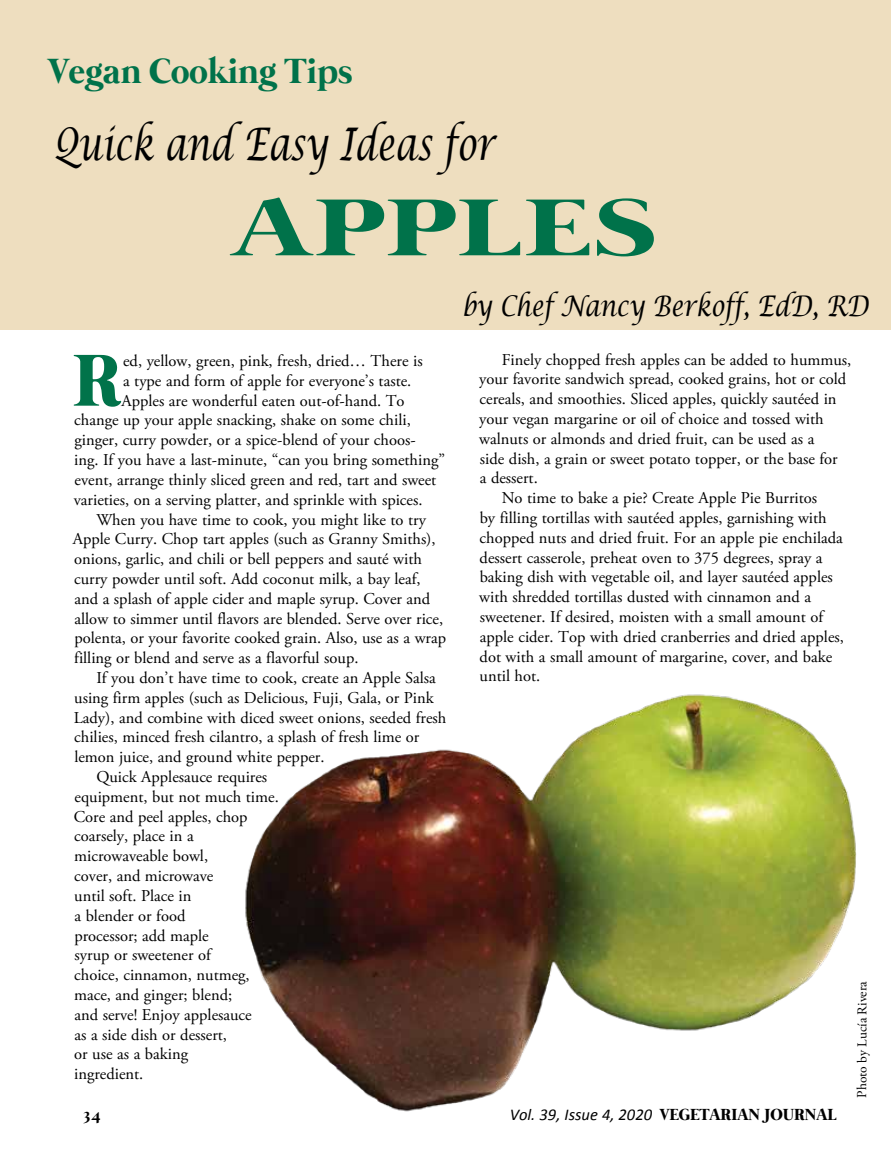
<style>
.page{position:relative;width:891px;height:1175px;background:#fff}
.page>*{position:absolute;margin:0;border:0;box-sizing:border-box;transform-origin:0 0}
.t1{font:700 82.5px "Mermaid";letter-spacing:.04em;color:#00724a;scale:1.39 1}
.t2{font:700 75.15px "Mermaid";color:#01734a}
.t3{font:italic 45px "Lucida Calligraphy";color:#000;scale:.74 1}
.t4{font:700 36px "Mermaid";color:#00724a}
.t5{font:italic 28.5px "Lucida Calligraphy";color:#000;scale:.81 1}
.t6{font:16.5px "Adobe Garamond Pro";color:#000}
.t7{font:16.5px "Adobe Garamond Pro";letter-spacing:-.055em;color:#000}
.t8{font:italic 16.5px "Calibri";color:#000}
.t9{font:700 16.5px "Mermaid";color:#000}
.t10{font:13.5px "Adobe Garamond Pro";letter-spacing:-.005em;color:#000}
.s1{font-family:"Mermaid";font-weight:700;font-style:normal}
</style>
<div class="page">
<div style="left:0;top:0;width:891px;height:329px;background:#eedebf"></div>
<img style="left:245px;top:694px;width:612px;height:418px">
<h3 class="t4" style="left:48px;top:50px;width:306px">Vegan Cooking Tips</h3>
<h3 class="t3" style="left:54px;top:117px;width:598px">Quick and Easy Ideas for</h3>
<h1 class="t1" style="left:233px;top:181px;width:306px">APPLES</h1>
<h3 class="t5" style="left:462px;top:288px;width:504px">by Chef Nancy Berkoff, EdD, RD</h3>
<h2 class="t2" style="left:73px;top:338px;width:51px">R</h2>
<p class="t6" style="left:123px;top:351px;width:301px">ed, yellow, green, pink, fresh, dried… There is</p>
<p class="t6" style="left:123px;top:371px;width:290px">a type and form of apple for everyone’s taste.</p>
<p class="t6" style="left:121px;top:390px;width:285px">Apples are wonderful eaten out-of-hand. To</p>
<p class="t6" style="left:74px;top:410px;width:338px">change up your apple snacking, shake on some chili,</p>
<p class="t6" style="left:74px;top:430px;width:343px">ginger, curry powder, or a spice-blend of your choos-</p>
<p class="t6" style="left:74px;top:450px;width:372px">ing. If you have a last-minute, “can you bring something”</p>
<p class="t6" style="left:75px;top:470px;width:363px">event, arrange thinly sliced green and red, tart and sweet</p>
<p class="t6" style="left:74px;top:489px;width:350px">varieties, on a serving platter, and sprinkle with spices.</p>
<p class="t6" style="left:96px;top:509px;width:331px">When you have time to cook, you might like to try</p>
<p class="t6" style="left:73px;top:529px;width:364px">Apple Curry. Chop tart apples (such as Granny Smiths),</p>
<p class="t6" style="left:74px;top:549px;width:349px">onions, garlic, and chili or bell peppers and sauté with</p>
<p class="t6" style="left:74px;top:569px;width:348px">curry powder until soft. Add coconut milk, a bay leaf,</p>
<p class="t6" style="left:75px;top:588px;width:357px">and a splash of apple cider and maple syrup. Cover and</p>
<p class="t6" style="left:75px;top:608px;width:370px">allow to simmer until flavors are blended. Serve over rice,</p>
<p class="t6" style="left:74px;top:628px;width:373px">polenta, or your favorite cooked grain. Also, use as a wrap</p>
<p class="t7" style="left:74px;top:648px;width:286px">filling or blend and serve as a flavorful soup.</p>
<p class="t6" style="left:96px;top:668px;width:341px">If you don’t have time to cook, create an Apple Salsa</p>
<p class="t6" style="left:74px;top:687px;width:361px">using firm apples (such as Delicious, Fuji, Gala, or Pink</p>
<p class="t6" style="left:74px;top:707px;width:374px">Lady), and combine with diced sweet onions, seeded fresh</p>
<p class="t6" style="left:74px;top:727px;width:347px">chilies, minced fresh cilantro, a splash of fresh lime or</p>
<p class="t6" style="left:74px;top:747px;width:252px">lemon juice, and ground white pepper.</p>
<p class="t6" style="left:96px;top:767px;width:172px">Quick Applesauce requires</p>
<p class="t6" style="left:75px;top:786px;width:206px">equipment, but not much time.</p>
<p class="t6" style="left:74px;top:806px;width:175px">Core and peel apples, chop</p>
<p class="t6" style="left:74px;top:826px;width:121px">coarsely, place in a</p>
<p class="t6" style="left:74px;top:846px;width:135px">microwaveable bowl,</p>
<p class="t6" style="left:74px;top:866px;width:141px">cover, and microwave</p>
<p class="t6" style="left:74px;top:885px;width:119px">until soft. Place in</p>
<p class="t6" style="left:75px;top:905px;width:112px">a blender or food</p>
<p class="t6" style="left:74px;top:925px;width:136px">processor; add maple</p>
<p class="t6" style="left:75px;top:945px;width:140px">syrup or sweetener of</p>
<p class="t6" style="left:74px;top:965px;width:177px">choice, cinnamon, nutmeg,</p>
<p class="t6" style="left:74px;top:984px;width:160px">mace, and ginger; blend;</p>
<p class="t6" style="left:75px;top:1004px;width:179px">and serve! Enjoy applesauce</p>
<p class="t6" style="left:75px;top:1024px;width:154px">as a side dish or dessert,</p>
<p class="t6" style="left:74px;top:1044px;width:115px">or use as a baking</p>
<p class="t6" style="left:74px;top:1064px;width:71px">ingredient.</p>
<p class="t6" style="left:502px;top:349px;width:351px">Finely chopped fresh apples can be added to hummus,</p>
<p class="t6" style="left:479px;top:369px;width:369px">your favorite sandwich spread, cooked grains, hot or cold</p>
<p class="t6" style="left:480px;top:389px;width:358px">cereals, and smoothies. Sliced apples, quickly sautéed in</p>
<p class="t6" style="left:479px;top:409px;width:346px">your vegan margarine or oil of choice and tossed with</p>
<p class="t6" style="left:479px;top:428px;width:337px">walnuts or almonds and dried fruit, can be used as a</p>
<p class="t6" style="left:480px;top:448px;width:359px">side dish, a grain or sweet potato topper, or the base for</p>
<p class="t6" style="left:480px;top:468px;width:59px">a dessert.</p>
<p class="t6" style="left:502px;top:488px;width:317px">No time to bake a pie? Create Apple Pie Burritos</p>
<p class="t6" style="left:480px;top:508px;width:349px">by filling tortillas with sautéed apples, garnishing with</p>
<p class="t6" style="left:480px;top:527px;width:365px">chopped nuts and dried fruit. For an apple pie enchilada</p>
<p class="t6" style="left:480px;top:547px;width:345px">dessert casserole, preheat oven to 375 degrees, spray a</p>
<p class="t6" style="left:480px;top:567px;width:355px">baking dish with vegetable oil, and layer sautéed apples</p>
<p class="t6" style="left:479px;top:587px;width:333px">with shredded tortillas dusted with cinnamon and a</p>
<p class="t6" style="left:480px;top:607px;width:347px">sweetener. If desired, moisten with a small amount of</p>
<p class="t6" style="left:480px;top:626px;width:366px">apple cider. Top with dried cranberries and dried apples,</p>
<p class="t6" style="left:480px;top:646px;width:354px">dot with a small amount of margarine, cover, and bake</p>
<p class="t6" style="left:480px;top:666px;width:62px">until hot.</p>
<p class="t10" style="left:854px;top:1097px;width:118px;rotate:-90deg">Photo by Lucía Rivera</p>
<p class="t9" style="left:82px;top:1104px;width:20px">34</p>
<p class="t8" style="left:510px;top:1102px;width:328px">Vol. 39, Issue 4, 2020 <span class="s1">VEGETARIAN JOURNAL</span></p>
</div>
